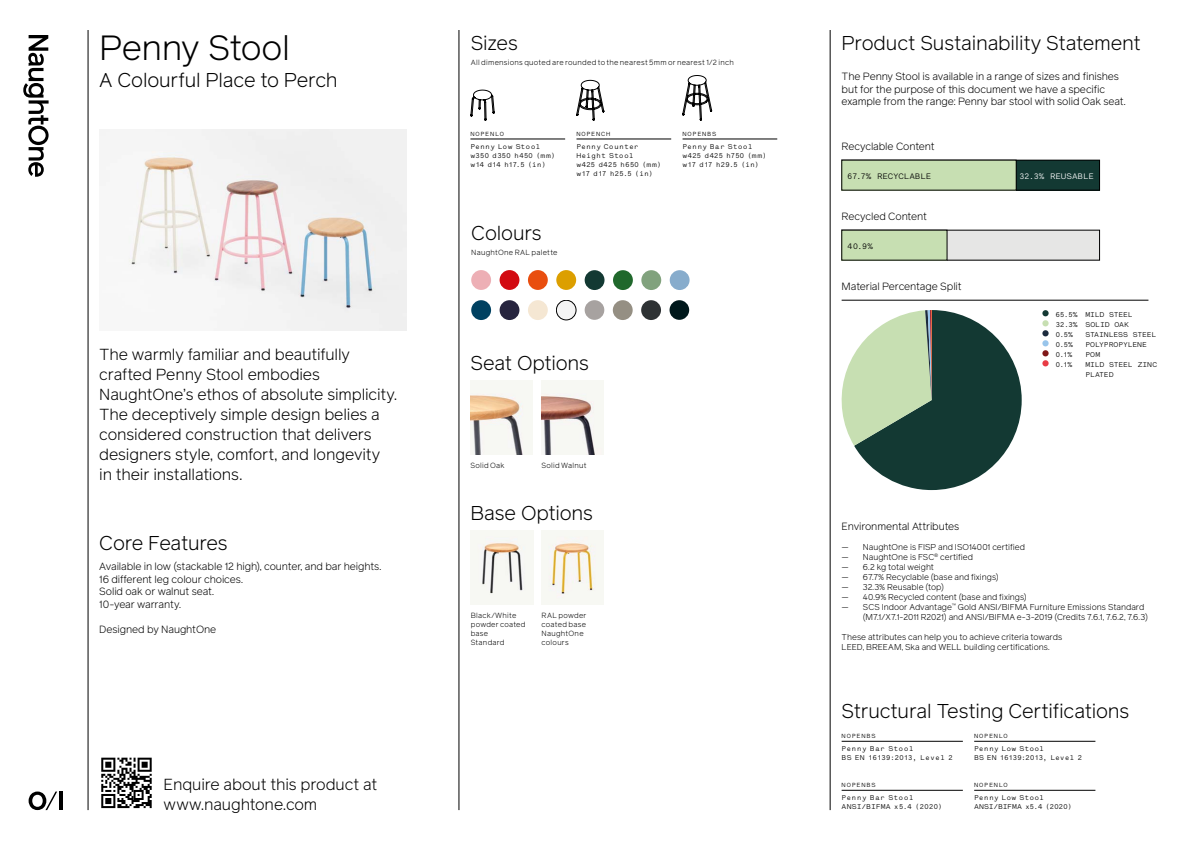
<style>
.page{position:relative;width:1191px;height:842px;background:#fff}
.page>*{position:absolute;margin:0;border:0;box-sizing:border-box;transform-origin:0 0}
.BODY{font:300 35px "Reader Pro";letter-spacing:-.02em;color:#000}
.BODY-2{font:300 20px "Reader Pro";letter-spacing:-.01em;color:#000}
.BODY-3{font:300 16px/20px "Reader Pro";letter-spacing:-.01em;color:#000}
.BODY-4{font:300 10.5px/12.5px "Reader Pro";letter-spacing:-.01em;color:#000}
.BODY-5{font:300 8.5px/10px "Reader Pro";color:#000}
.t1{font:8px "Lettera Mono LL";letter-spacing:-.025em;color:#000}
.t2{font:8px "Lettera Mono LL";letter-spacing:-.02em;color:#fff}
.t3{font:300 7.5px/9px "Reader Pro";letter-spacing:.035em;color:#000}
.t4{font:7px/10px "Lettera Mono LL";letter-spacing:-.015em;color:#000}
.t5{font:7px "Lettera Mono LL";letter-spacing:-.045em;color:#000}
.t6{font:7px "Lettera Mono LL";letter-spacing:.005em;color:#000}
.t7{font:7px/9px "Lettera Mono LL";letter-spacing:.01em;color:#000}
.t8{font:7px "Lettera Mono LL";letter-spacing:-.035em;color:#000}
.t9{font:7px "Lettera Mono LL";letter-spacing:.03em;color:#000}
.t10{font:7px "Lettera Mono LL";letter-spacing:-.04em;color:#000}
.t11{font:7px "Lettera Mono LL";letter-spacing:-.075em;color:#000}
.t12{font:7px "Lettera Mono LL";letter-spacing:-.065em;color:#000}
.t13{font:7px "Lettera Mono LL";letter-spacing:-.055em;color:#000}
.t14{font:6px "Lettera Mono LL";letter-spacing:.125em;color:#000}
</style>
<div class="page">
<hr style="left:841px;top:300px;width:307px;height:1px;background:#000">
<hr style="left:830px;top:30px;width:1px;height:780px;background:#000">
<hr style="left:459px;top:30px;width:1px;height:780px;background:#000">
<hr style="left:88px;top:30px;width:1px;height:780px;background:#000">
<svg style="left:101px;top:757px;width:51px;height:52px"></svg>
<svg style="left:101px;top:758px;width:51px;height:50px"></svg>
<svg style="left:23px;top:35px;width:26px;height:142px"></svg>
<svg style="left:29px;top:791px;width:28px;height:19px"></svg>
<hr style="left:59px;top:791px;width:4px;height:19px;background:#000">
<img style="left:99px;top:129px;width:307px;height:201px">
<div style="left:471px;top:270px;width:20px;height:20px;background:#edafb5;border-radius:50%"></div>
<div style="left:499px;top:270px;width:20px;height:20px;background:#d20a11;border-radius:50%"></div>
<div style="left:528px;top:270px;width:20px;height:20px;background:#e94e0f;border-radius:50%"></div>
<div style="left:556px;top:270px;width:20px;height:20px;background:#dc9f00;border-radius:50%"></div>
<div style="left:584px;top:270px;width:20px;height:20px;background:#133933;border-radius:50%"></div>
<div style="left:613px;top:270px;width:20px;height:20px;background:#20682c;border-radius:50%"></div>
<div style="left:641px;top:270px;width:20px;height:20px;background:#81a27d;border-radius:50%"></div>
<div style="left:669px;top:270px;width:20px;height:20px;background:#87accc;border-radius:50%"></div>
<div style="left:471px;top:300px;width:20px;height:20px;background:#004161;border-radius:50%"></div>
<div style="left:499px;top:300px;width:20px;height:20px;background:#27253f;border-radius:50%"></div>
<div style="left:528px;top:300px;width:20px;height:20px;background:#f5e7d3;border-radius:50%"></div>
<div style="left:556px;top:300px;width:20px;height:20px;background:#f4f4f4;border-radius:50%"></div>
<div style="left:556px;top:300px;width:20px;height:20px;border:1px solid #000;border-radius:50%"></div>
<div style="left:584px;top:300px;width:20px;height:20px;background:#a7a2a0;border-radius:50%"></div>
<div style="left:613px;top:300px;width:19px;height:20px;background:#958f83;border-radius:50%"></div>
<div style="left:641px;top:300px;width:20px;height:20px;background:#2e3234;border-radius:50%"></div>
<div style="left:669px;top:300px;width:20px;height:20px;background:#00181b;border-radius:50%"></div>
<hr style="left:841px;top:741px;width:122px;height:1px;background:#000">
<hr style="left:841px;top:790px;width:122px;height:1px;background:#000">
<hr style="left:974px;top:741px;width:121px;height:1px;background:#000">
<hr style="left:974px;top:790px;width:121px;height:1px;background:#000">
<hr style="left:470px;top:139px;width:95px;height:1px;background:#000">
<hr style="left:576px;top:139px;width:95px;height:1px;background:#000">
<hr style="left:682px;top:139px;width:95px;height:1px;background:#000">
<svg style="left:470px;top:90px;width:24px;height:30px"></svg>
<svg style="left:576px;top:80px;width:28px;height:40px"></svg>
<svg style="left:682px;top:75px;width:30px;height:45px"></svg>
<img style="left:541px;top:380px;width:62px;height:74px">
<img style="left:470px;top:380px;width:63px;height:74px">
<img style="left:471px;top:530px;width:62px;height:74px">
<img style="left:541px;top:530px;width:63px;height:74px">
<div style="left:841px;top:160px;width:258px;height:30px;background:#133933"></div>
<div style="left:841px;top:160px;width:258px;height:30px;border:1px solid #000"></div>
<div style="left:841px;top:160px;width:175px;height:30px;background:#c7dfb2"></div>
<div style="left:841px;top:230px;width:258px;height:30px;background:#e6e6e5"></div>
<div style="left:841px;top:230px;width:106px;height:30px;background:#c7dfb2"></div>
<svg style="left:829px;top:310px;width:192px;height:180px"></svg>
<svg style="left:1042px;top:310px;width:6px;height:56px"></svg>
<p class="BODY" style="left:99px;top:26px;width:192px">Penny Stool</p>
<p class="BODY-2" style="left:99px;top:67px;width:240px">A Colourful Place to Perch</p>
<p class="BODY-3" style="left:99px;top:344px;width:299px">The warmly familiar and beautifully crafted Penny Stool embodies NaughtOne’s ethos of absolute simplicity.<br>The deceptively simple design belies a considered construction that delivers designers style, comfort, and longevity in their installations.</p>
<p class="BODY-2" style="left:99px;top:531px;width:130px">Core Features</p>
<p class="BODY-4" style="left:99px;top:560px;width:284px">Available in low (stackable 12 high), counter, and bar heights.</p>
<p class="BODY-4" style="left:99px;top:572px;width:145px">16 different leg colour choices.</p>
<p class="BODY-4" style="left:99px;top:585px;width:116px">Solid oak or walnut seat.</p>
<p class="BODY-4" style="left:99px;top:597px;width:83px">10-year warranty.</p>
<p class="BODY-4" style="left:99px;top:622px;width:119px">Designed by NaughtOne</p>
<p class="BODY-3" style="left:164px;top:774px;width:215px">Enquire about this product at www.naughtone.com</p>
<p class="BODY-2" style="left:471px;top:31px;width:49px">Sizes</p>
<p class="t3" style="left:471px;top:58px;width:264px">All dimensions quoted are rounded to the nearest 5mm or nearest 1/2 inch</p>
<p class="t14" style="left:470px;top:130px;width:35px">NOPENLO</p>
<p class="t6" style="left:470px;top:142px;width:71px">Penny Low Stool</p>
<p class="t8" style="left:470px;top:151px;width:86px">w350 d350 h450 (mm)</p>
<p class="t11" style="left:470px;top:160px;width:77px">w14 d14 h17.5 (in)</p>
<p class="t14" style="left:576px;top:130px;width:36px">NOPENCH</p>
<p class="t7" style="left:576px;top:142px;width:64px">Penny Counter<br>Height Stool</p>
<p class="t5" style="left:576px;top:160px;width:86px">w425 d425 h650 (mm)</p>
<p class="t12" style="left:576px;top:169px;width:78px">w17 d17 h25.5 (in)</p>
<p class="BODY-2" style="left:471px;top:221px;width:72px">Colours</p>
<p class="t3" style="left:471px;top:248px;width:88px">NaughtOne RAL palette</p>
<p class="t14" style="left:682px;top:130px;width:35px">NOPENBS</p>
<p class="t7" style="left:682px;top:142px;width:71px">Penny Bar Stool</p>
<p class="t5" style="left:682px;top:151px;width:86px">w425 d425 h750 (mm)</p>
<p class="t13" style="left:682px;top:160px;width:78px">w17 d17 h29.5 (in)</p>
<p class="BODY-2" style="left:470px;top:351px;width:120px">Seat Options</p>
<p class="t3" style="left:470px;top:460px;width:36px">Solid Oak</p>
<p class="t3" style="left:541px;top:460px;width:47px">Solid Walnut</p>
<p class="BODY-2" style="left:470px;top:501px;width:124px">Base Options</p>
<p class="t3" style="left:471px;top:610px;width:56px">Black/White powder coated base<br>Standard</p>
<p class="t3" style="left:541px;top:610px;width:46px">RAL powder coated base</p>
<p class="t3" style="left:541px;top:628px;width:44px">NaughtOne colours</p>
<p class="BODY-2" style="left:841px;top:31px;width:301px">Product Sustainability Statement</p>
<p class="BODY-4" style="left:841px;top:70px;width:285px">The Penny Stool is available in a range of sizes and finishes but for the purpose of this document we have a specific example from the range: Penny bar stool with solid Oak seat.</p>
<p class="BODY-4" style="left:841px;top:140px;width:95px">Recyclable Content</p>
<p class="t1" style="left:847px;top:171px;width:85px">67.7% RECYCLABLE</p>
<p class="t2" style="left:1019px;top:171px;width:76px">32.3% REUSABLE</p>
<p class="BODY-4" style="left:841px;top:210px;width:87px">Recycled Content</p>
<p class="t1" style="left:847px;top:241px;width:27px">40.9%</p>
<p class="BODY-4" style="left:841px;top:280px;width:122px">Material Percentage Split</p>
<p class="BODY-4" style="left:841px;top:520px;width:119px">Environmental Attributes</p>
<p class="t8" style="left:1055px;top:310px;width:79px">65.5% MILD STEEL</p>
<p class="t4" style="left:1055px;top:319px;width:75px">32.3% SOLID OAK</p>
<p class="t4" style="left:1055px;top:329px;width:19px">0.5%</p>
<p class="t4" style="left:1085px;top:329px;width:72px">STAINLESS STEEL</p>
<p class="t4" style="left:1055px;top:339px;width:19px">0.5%</p>
<p class="t4" style="left:1085px;top:339px;width:63px">POLYPROPYLENE</p>
<p class="t4" style="left:1055px;top:349px;width:18px">0.1%</p>
<p class="t4" style="left:1085px;top:349px;width:16px">POM</p>
<p class="t4" style="left:1055px;top:359px;width:18px">0.1%</p>
<p class="t4" style="left:1085px;top:359px;width:73px">MILD STEEL ZINC<br>PLATED</p>
<p class="BODY-5" style="left:841px;top:542px;width:185px">— NaughtOne is FISP and ISO14001 certified</p>
<p class="BODY-5" style="left:841px;top:552px;width:133px">— NaughtOne is FSC<sup>®</sup> certified</p>
<p class="BODY-5" style="left:841px;top:562px;width:94px">— 6.2 kg total weight</p>
<p class="BODY-5" style="left:841px;top:572px;width:159px">— 67.7% Recyclable (base and fixings)</p>
<p class="BODY-5" style="left:841px;top:582px;width:104px">— 32.3% Reusable (top)</p>
<p class="BODY-5" style="left:841px;top:592px;width:187px">— 40.9% Recycled content (base and fixings)</p>
<p class="BODY-5" style="left:863px;top:602px;width:286px;text-indent:-21px">— SCS Indoor Advantage<sup>™</sup> Gold ANSI/BIFMA Furniture Emissions Standard (M7.1/X7.1-2011 R2021) and ANSI/BIFMA e-3-2019 (Credits 7.6.1, 7.6.2, 7.6.3)</p>
<p class="BODY-5" style="left:841px;top:632px;width:222px">These attributes can help you to achieve criteria towards<br>LEED, BREEAM, Ska and WELL building certifications.</p>
<p class="BODY-2" style="left:841px;top:698px;width:289px">Structural Testing Certifications</p>
<p class="t14" style="left:841px;top:732px;width:35px">NOPENBS</p>
<p class="t9" style="left:841px;top:744px;width:73px">Penny Bar Stool</p>
<p class="t4" style="left:841px;top:753px;width:113px">BS EN 16139:2013, Level 2</p>
<p class="t14" style="left:841px;top:781px;width:35px">NOPENBS</p>
<p class="t9" style="left:841px;top:793px;width:73px">Penny Bar Stool</p>
<p class="t4" style="left:841px;top:802px;width:102px">ANSI/BIFMA x5.4 (2020)</p>
<p class="t14" style="left:974px;top:732px;width:35px">NOPENLO</p>
<p class="t6" style="left:974px;top:744px;width:71px">Penny Low Stool</p>
<p class="t5" style="left:974px;top:753px;width:110px">BS EN 16139:2013, Level 2</p>
<p class="t14" style="left:974px;top:781px;width:35px">NOPENLO</p>
<p class="t6" style="left:974px;top:793px;width:71px">Penny Low Stool</p>
<p class="t10" style="left:974px;top:802px;width:99px">ANSI/BIFMA x5.4 (2020)</p>
</div>
